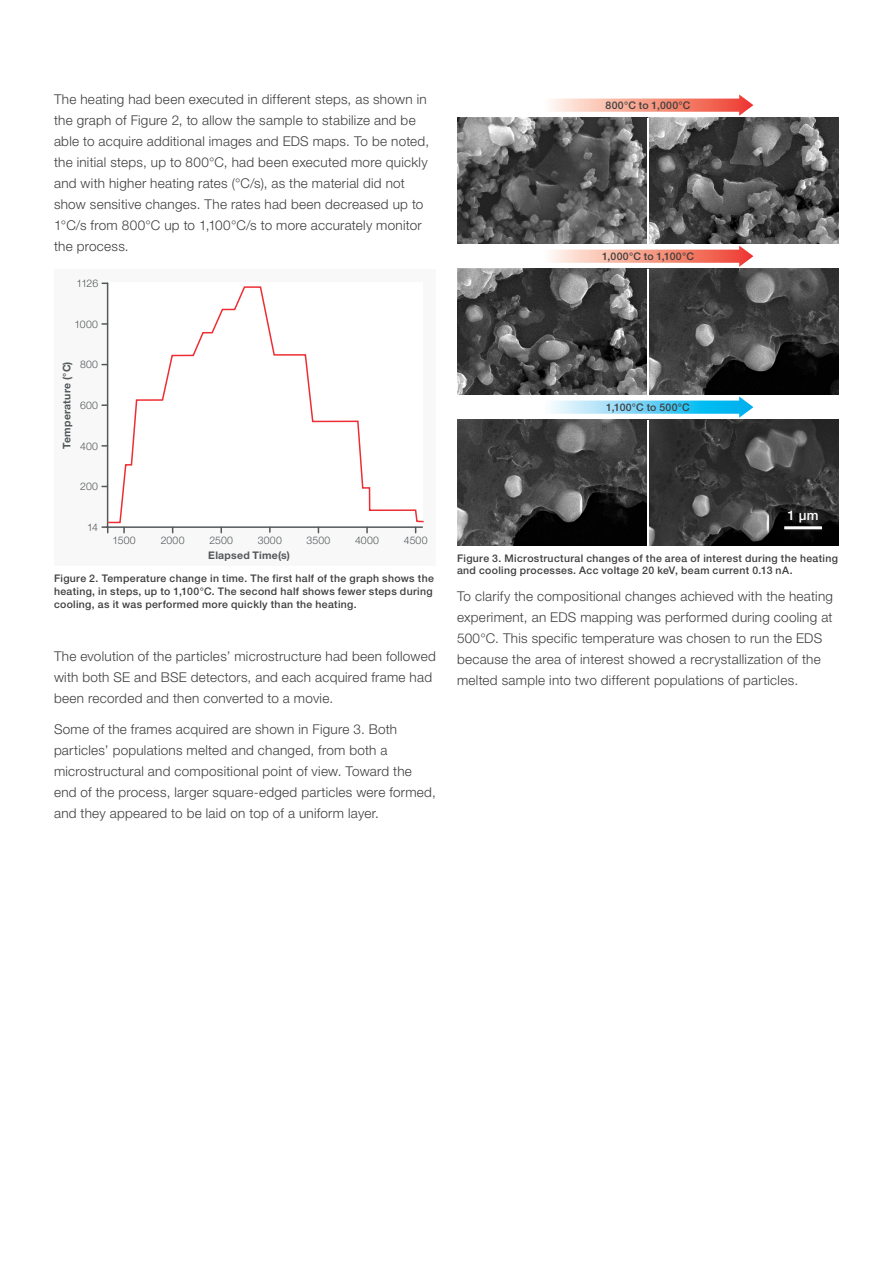
<style>
.page{position:relative;width:893px;height:1263px;background:#fff}
.page>*{position:absolute;margin:0;border:0;box-sizing:border-box;transform-origin:0 0}
.t1{font:300 13.5px/21px "Helvetica Neue LTW1 G";letter-spacing:.02em;color:#3e3e3f}
.t2{font:500 13.5px "Helvetica Neue LTW1 G";color:#fff}
.t3{font:500 10.5px/12.6px "Helvetica Neue LTW1 G";letter-spacing:.03em;color:#3e3e3f}
.t4{font:300 10.5px "Helvetica Neue LT Pro";letter-spacing:.015em;color:#54585a}
.t5{font:700 10.5px "Helvetica Neue LT Pro";letter-spacing:.02em;color:#54585a}
</style>
<div class="page">
<svg style="left:551px;top:396px;width:202px;height:22px"></svg>
<svg style="left:551px;top:94px;width:202px;height:22px"></svg>
<svg style="left:551px;top:246px;width:202px;height:21px"></svg>
<img style="left:457px;top:420px;width:190px;height:125px">
<svg style="left:649px;top:420px;width:190px;height:125px;background:#393939"></svg>
<div style="left:783px;top:510px;width:41px;height:22px;background:#231f20;opacity:.75"></div>
<hr style="left:784px;top:526px;width:38px;height:3px;background:#fff">
<img style="left:457px;top:269px;width:190px;height:125px">
<svg style="left:649px;top:269px;width:190px;height:125px;background:#3c3c3c"></svg>
<img style="left:457px;top:118px;width:190px;height:125px">
<svg style="left:649px;top:118px;width:190px;height:125px;background:#565656"></svg>
<div style="left:54px;top:270px;width:382px;height:296px;background:#f8f8f8"></div>
<div style="left:108px;top:282px;width:315px;height:245px;background:#fff"></div>
<hr style="left:106px;top:526px;width:316px;height:2px;background:#54585a">
<hr style="left:107px;top:283px;width:1px;height:244px;background:#54585a">
<svg style="left:102px;top:526px;width:6px;height:7px"></svg>
<svg style="left:108px;top:286px;width:316px;height:238px"></svg>
<p class="t1" style="left:54px;top:89px;width:377px">The heating had been executed in different steps, as shown in the graph of Figure 2, to allow the sample to stabilize and be able to acquire additional images and EDS maps. To be noted, the initial steps, up to 800°C, had been executed more quickly and with higher heating rates (°C/s), as the material did not show sensitive changes. The rates had been decreased up to 1°C/s from 800°C up to 1,100°C/s to more accurately monitor the process.</p>
<p class="t4" style="left:77px;top:277px;width:23px">1126</p>
<p class="t4" style="left:75px;top:317px;width:25px">1000</p>
<p class="t5" style="left:60px;top:449px;width:89px;rotate:-90deg">Temperature (°C)</p>
<p class="t4" style="left:80px;top:358px;width:19px">800</p>
<p class="t4" style="left:80px;top:399px;width:19px">600</p>
<p class="t4" style="left:80px;top:439px;width:19px">400</p>
<p class="t4" style="left:80px;top:480px;width:19px">200</p>
<p class="t4" style="left:87px;top:521px;width:12px">14</p>
<p class="t4" style="left:112px;top:533px;width:25px">1500</p>
<p class="t4" style="left:161px;top:533px;width:25px">2000</p>
<p class="t4" style="left:209px;top:533px;width:25px">2500</p>
<p class="t4" style="left:258px;top:533px;width:26px">3000</p>
<p class="t4" style="left:307px;top:533px;width:25px">3500</p>
<p class="t4" style="left:355px;top:533px;width:26px">4000</p>
<p class="t4" style="left:404px;top:533px;width:25px">4500</p>
<p class="t5" style="left:208px;top:548px;width:83px">Elapsed Time(s)</p>
<p class="t3" style="left:54px;top:572px;width:381px">Figure 2. Temperature change in time. The first half of the graph shows the heating, in steps, up to 1,100°C. The second half shows fewer steps during cooling, as it was performed more quickly than the heating.</p>
<p class="t1" style="left:54px;top:645px;width:383px">The evolution of the particles’ microstructure had been followed with both SE and BSE detectors, and each acquired frame had been recorded and then converted to a movie.</p>
<p class="t1" style="left:54px;top:719px;width:383px">Some of the frames acquired are shown in Figure 3. Both particles’ populations melted and changed, from both a microstructural and compositional point of view. Toward the end of the process, larger square-edged particles were formed, and they appeared to be laid on top of a uniform layer.</p>
<p class="t3" style="left:606px;top:99px;width:86px">800°C to 1,000°C</p>
<p class="t3" style="left:602px;top:250px;width:93px">1,000°C to 1,100°C</p>
<p class="t3" style="left:606px;top:401px;width:85px">1,100°C to 500°C</p>
<p class="t2" style="left:788px;top:507px;width:32px">1 μm</p>
<p class="t3" style="left:457px;top:551px;width:382px">Figure 3. Microstructural changes of the area of interest during the heating and cooling processes. Acc voltage 20 keV, beam current 0.13 nA.</p>
<p class="t1" style="left:457px;top:585px;width:378px">To clarify the compositional changes achieved with the heating experiment, an EDS mapping was performed during cooling at 500°C. This specific temperature was chosen to run the EDS because the area of interest showed a recrystallization of the melted sample into two different populations of particles.</p>
</div>
